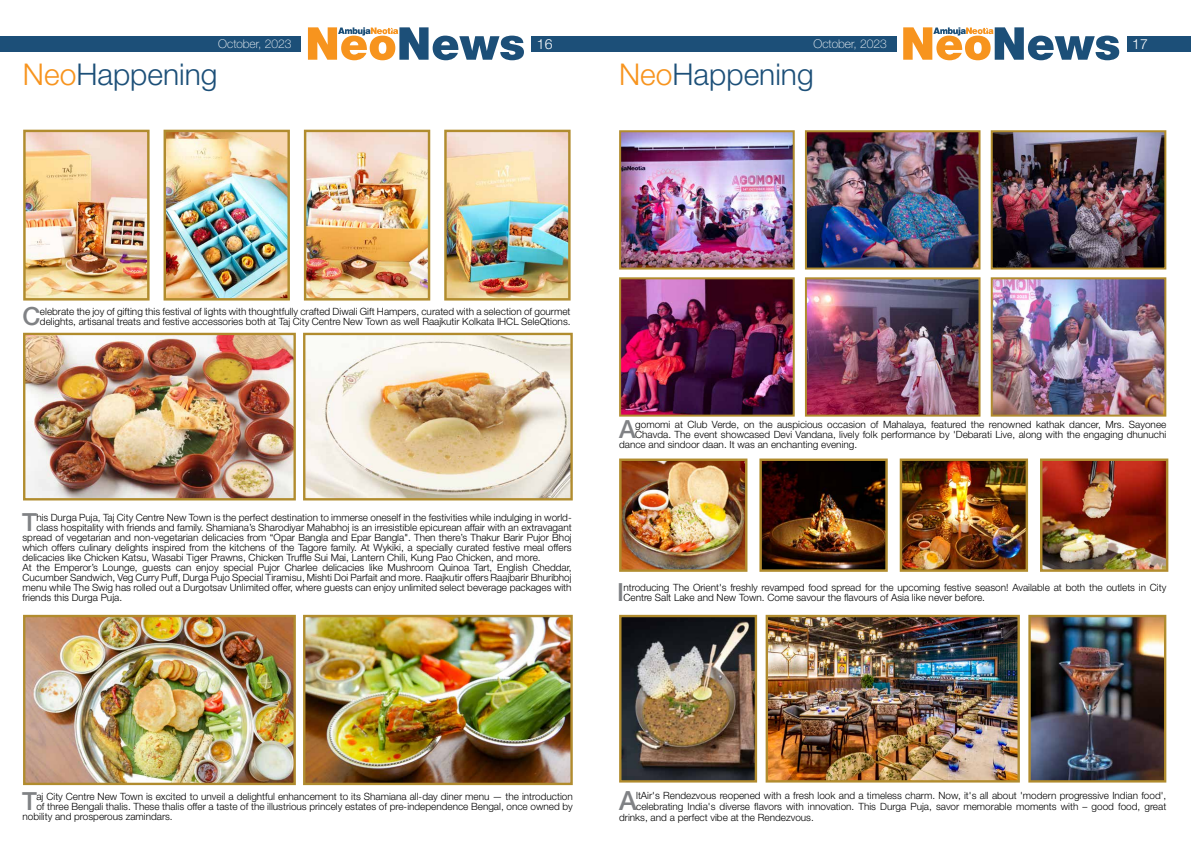
<style>
.page{position:relative;width:1191px;height:842px;background:#fff}
.page>*{position:absolute;margin:0;border:0;box-sizing:border-box;transform-origin:0 0}
.t1{font:300 30px "Helvetica Neue LT Std";color:#1c4f78}
.t2{font:500 26.5px "Helvetica Neue LT Std";color:#808285}
.t3{font:500 25px "Helvetica Neue LT Std";color:#808285}
.t4{font:300 14px "Helvetica Neue LT Std";color:#fff}
.t5{font:100 12px "Helvetica Neue LT Std";color:#fff}
.t6{font:300 10px/10px "Helvetica Neue LT Std";color:#000}
.s1{color:#f7941e}
</style>
<div class="page">
<div style="left:0;top:36px;width:603px;height:16px;background:#1c4f78"></div>
<div style="left:595px;top:36px;width:596px;height:16px;background:#1c4f78"></div>
<div style="left:301px;top:17px;width:230px;height:62px;background:#fff"></div>
<svg style="left:308px;top:27px;width:216px;height:33px"></svg>
<div style="left:897px;top:17px;width:229px;height:62px;background:#fff"></div>
<svg style="left:903px;top:27px;width:216px;height:33px"></svg>
<img style="left:26px;top:133px;width:121px;height:165px">
<div style="left:23px;top:130px;width:127px;height:171px;border:2px solid #b18c2e"></div>
<img style="left:622px;top:461px;width:122px;height:108px">
<div style="left:619px;top:458px;width:128px;height:114px;border:2px solid #b18c2e"></div>
<img style="left:762px;top:461px;width:122px;height:108px">
<div style="left:759px;top:458px;width:128px;height:114px;border:2px solid #b18c2e"></div>
<img style="left:902px;top:461px;width:123px;height:108px">
<div style="left:899px;top:458px;width:129px;height:114px;border:2px solid #b18c2e"></div>
<img style="left:1043px;top:461px;width:122px;height:108px">
<div style="left:1040px;top:458px;width:128px;height:114px;border:2px solid #b18c2e"></div>
<img style="left:622px;top:133px;width:169px;height:134px">
<div style="left:619px;top:130px;width:175px;height:140px;border:2px solid #b18c2e"></div>
<img style="left:622px;top:280px;width:169px;height:134px">
<div style="left:619px;top:277px;width:175px;height:140px;border:2px solid #b18c2e"></div>
<img style="left:808px;top:133px;width:169px;height:134px">
<div style="left:805px;top:130px;width:175px;height:140px;border:2px solid #b18c2e"></div>
<img style="left:808px;top:280px;width:169px;height:134px">
<div style="left:805px;top:277px;width:175px;height:140px;border:2px solid #b18c2e"></div>
<img style="left:993px;top:133px;width:170px;height:134px">
<div style="left:990px;top:130px;width:176px;height:140px;border:2px solid #b18c2e"></div>
<img style="left:993px;top:280px;width:170px;height:134px">
<div style="left:990px;top:277px;width:176px;height:140px;border:2px solid #b18c2e"></div>
<img style="left:166px;top:133px;width:121px;height:165px">
<div style="left:163px;top:130px;width:127px;height:171px;border:2px solid #b18c2e"></div>
<img style="left:307px;top:133px;width:120px;height:165px">
<div style="left:304px;top:130px;width:126px;height:171px;border:2px solid #b18c2e"></div>
<img style="left:447px;top:133px;width:120px;height:165px">
<div style="left:444px;top:130px;width:126px;height:171px;border:2px solid #b18c2e"></div>
<img style="left:26px;top:336px;width:267px;height:161px">
<div style="left:23px;top:333px;width:273px;height:167px;border:2px solid #b18c2e"></div>
<img style="left:1031px;top:618px;width:132px;height:161px">
<div style="left:1028px;top:615px;width:138px;height:167px;border:2px solid #b18c2e"></div>
<img style="left:622px;top:618px;width:132px;height:161px">
<div style="left:619px;top:615px;width:138px;height:167px;border:2px solid #b18c2e"></div>
<img style="left:26px;top:618px;width:267px;height:164px">
<div style="left:23px;top:615px;width:273px;height:170px;border:2px solid #b18c2e"></div>
<img style="left:306px;top:336px;width:264px;height:161px">
<div style="left:303px;top:333px;width:270px;height:167px;border:2px solid #b18c2e"></div>
<img style="left:768px;top:618px;width:248px;height:161px">
<div style="left:765px;top:615px;width:254px;height:167px;border:2px solid #b18c2e"></div>
<img style="left:306px;top:618px;width:264px;height:164px">
<div style="left:303px;top:615px;width:270px;height:170px;border:2px solid #b18c2e"></div>
<p class="t5" style="left:218px;top:37px;width:75px">October, 2023</p>
<h3 class="t4" style="left:537px;top:35px;width:17px">16</h3>
<p class="t5" style="left:813px;top:37px;width:75px">October, 2023</p>
<h3 class="t4" style="left:1132px;top:35px;width:17px">17</h3>
<h1 class="t1" style="left:23px;top:56px;width:196px"><span class="s1">Neo</span>Happening</h1>
<h1 class="t1" style="left:619px;top:56px;width:196px"><span class="s1">Neo</span>Happening</h1>
<h3 class="t3" style="left:23px;top:301px;width:20px">C</h3>
<p class="t6" style="left:40px;top:306px;width:532px">elebrate the joy of gifting this festival of lights with thoughtfully crafted Diwali Gift Hampers, curated with a selection of gourmet delights, artisanal treats and festive accessories both at Taj City Centre New Town as well Raajkutir Kolkata IHCL SeleQtions.</p>
<h3 class="t3" style="left:22px;top:507px;width:16px">T</h3>
<p class="t6" style="left:36px;top:512px;width:537px">his Durga Puja, Taj City Centre New Town is the perfect destination to immerse oneself in the festivities while indulging in world-</p>
<p class="t6" style="left:36px;top:522px;width:537px">class hospitality with friends and family. Shamiana’s Sharodiyar Mahabhoj is an irresistible epicurean affair with an extravagant</p>
<p class="t6" style="left:23px;top:532px;width:551px">spread of vegetarian and non-vegetarian delicacies from “Opar Bangla and Epar Bangla". Then there’s Thakur Barir Pujor Bhoj</p>
<p class="t6" style="left:23px;top:542px;width:550px">which offers culinary delights inspired from the kitchens of the Tagore family. At Wykiki, a specially curated festive meal offers</p>
<p class="t6" style="left:23px;top:552px;width:519px">delicacies like Chicken Katsu, Wasabi Tiger Prawns, Chicken Truffle Sui Mai, Lantern Chili, Kung Pao Chicken, and more.</p>
<p class="t6" style="left:23px;top:562px;width:551px">At the Emperor’s Lounge, guests can enjoy special Pujor Charlee delicacies like Mushroom Quinoa Tart, English Cheddar,</p>
<p class="t6" style="left:23px;top:572px;width:550px">Cucumber Sandwich, Veg Curry Puff, Durga Pujo Special Tiramisu, Mishti Doi Parfait and more. Raajkutir offers Raajbarir Bhuribhoj</p>
<p class="t6" style="left:23px;top:582px;width:550px">menu while The Swig has rolled out a Durgotsav Unlimited offer, where guests can enjoy unlimited select beverage packages with</p>
<p class="t6" style="left:23px;top:592px;width:101px">friends this Durga Puja.</p>
<h3 class="t3" style="left:619px;top:414px;width:18px">A</h3>
<p class="t6" style="left:635px;top:419px;width:532px">gomomi at Club Verde, on the auspicious occasion of Mahalaya, featured the renowned kathak dancer, Mrs. Sayonee</p>
<p class="t6" style="left:635px;top:429px;width:532px">Chavda. The event showcased Devi Vandana, lively folk performance by 'Debarati Live, along with the engaging dhunuchi</p>
<p class="t6" style="left:619px;top:439px;width:240px">dance and sindoor daan. It was an enchanting evening.</p>
<h3 class="t3" style="left:617px;top:577px;width:8px">I</h3>
<p class="t6" style="left:623px;top:582px;width:544px">ntroducing The Orient's freshly revamped food spread for the upcoming festive season! Available at both the outlets in City<br>Centre Salt Lake and New Town. Come savour the flavours of Asia like never before.</p>
<h3 class="t3" style="left:22px;top:786px;width:16px">T</h3>
<p class="t6" style="left:36px;top:791px;width:538px">aj City Centre New Town is excited to unveil a delightful enhancement to its Shamiana all-day diner menu — the introduction</p>
<p class="t6" style="left:36px;top:801px;width:538px">of three Bengali thalis. These thalis offer a taste of the illustrious princely estates of pre-independence Bengal, once owned by</p>
<p class="t6" style="left:23px;top:811px;width:152px">nobility and prosperous zamindars.</p>
<h2 class="t2" style="left:619px;top:784px;width:19px">A</h2>
<p class="t6" style="left:636px;top:790px;width:532px">ltAir's Rendezvous reopened with a fresh look and a timeless charm. Now, it's all about 'modern progressive Indian food',</p>
<p class="t6" style="left:636px;top:801px;width:531px">celebrating India's diverse flavors with innovation. This Durga Puja, savor memorable moments with – good food, great</p>
<p class="t6" style="left:619px;top:812px;width:196px">drinks, and a perfect vibe at the Rendezvous.</p>
</div>
